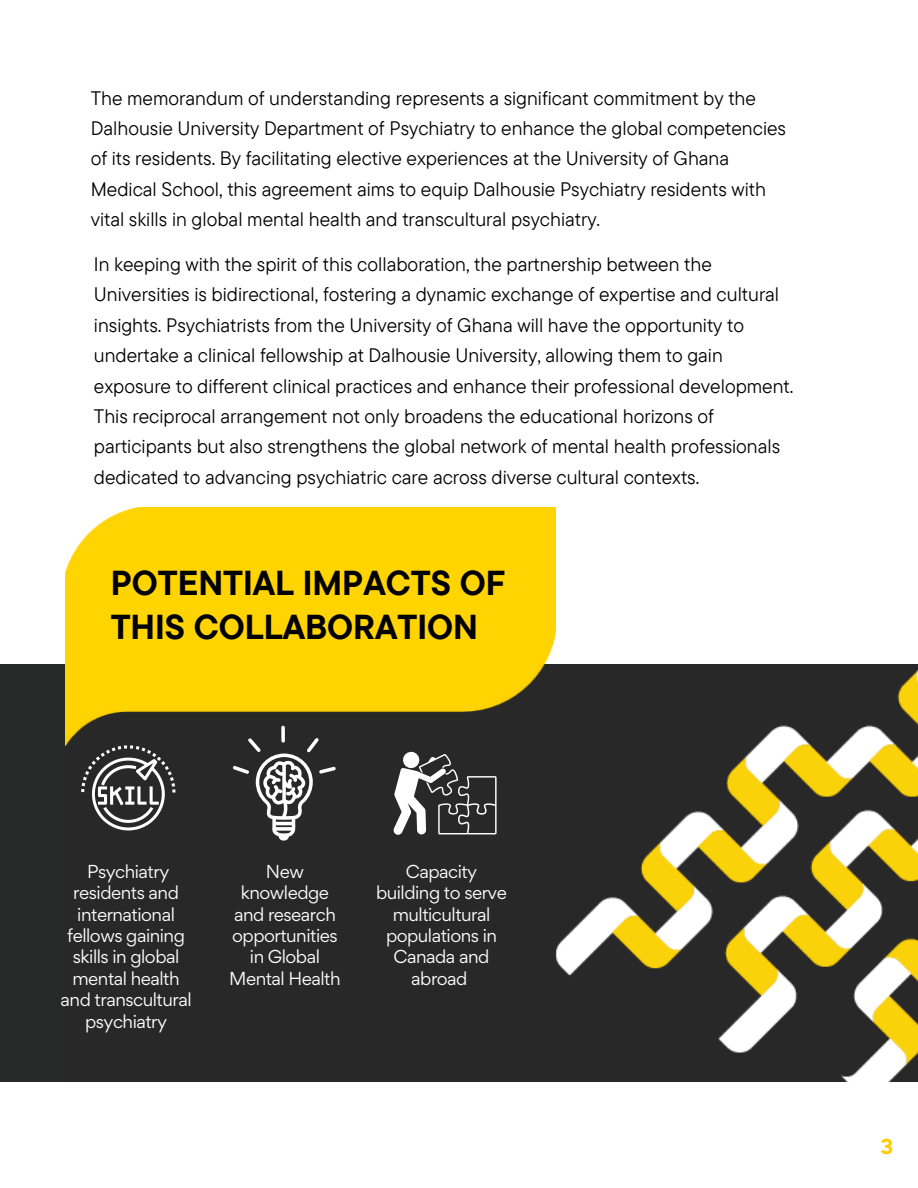
<style>
.page{position:relative;width:918px;height:1188px;background:#fff}
.page>*{position:absolute;margin:0;border:0;box-sizing:border-box;transform-origin:0 0}
.t1{font:700 34.5px/43.8px "TT Commons Pro";color:#000}
.t2{font:19.5px/30.3px "TT Commons Pro";color:#000}
.t3{font:700 19.35px "Gordita";color:#fc0}
.t4{font:16.8px/21.3px "Gordita";letter-spacing:-.03em;color:#fff;text-align:center}
</style>
<div class="page">
<div style="left:0;top:665px;width:275px;height:417px;background:#282929"></div>
<img style="left:65px;top:665px;width:853px;height:417px">
<svg style="left:81px;top:745px;width:94px;height:85px"></svg>
<svg style="left:393px;top:751px;width:103px;height:84px"></svg>
<img style="left:65px;top:508px;width:491px;height:237px">
<svg style="left:233px;top:726px;width:103px;height:115px"></svg>
<p class="t2" style="left:91px;top:82px;width:697px">The memorandum of understanding represents a significant commitment by the Dalhousie University Department of Psychiatry to enhance the global competencies of its residents. By facilitating elective experiences at the University of Ghana Medical School, this agreement aims to equip Dalhousie Psychiatry residents with vital skills in global mental health and transcultural psychiatry.</p>
<p class="t2" style="left:94px;top:249px;width:701px">In keeping with the spirit of this collaboration, the partnership between the Universities is bidirectional, fostering a dynamic exchange of expertise and cultural insights. Psychiatrists from the University of Ghana will have the opportunity to undertake a clinical fellowship at Dalhousie University, allowing them to gain exposure to different clinical practices and enhance their professional development.<br>This reciprocal arrangement not only broadens the educational horizons of participants but also strengthens the global network of mental health professionals dedicated to advancing psychiatric care across diverse cultural contexts.</p>
<p class="t1" style="left:111px;top:560px;width:396px">POTENTIAL IMPACTS OF<br>THIS COLLABORATION</p>
<h1 class="t4" style="left:61px;top:861px;width:132px">Psychiatry residents and international fellows gaining skills in global mental health and transcultural psychiatry</h1>
<p class="t4" style="left:376px;top:861px;width:132px">Capacity building to serve multicultural populations in<br>Canada and abroad</p>
<p class="t4" style="left:229px;top:861px;width:113px">New knowledge and research opportunities in Global<br>Mental Health</p>
<p class="t3" style="left:880px;top:1133px;width:14px">3</p>
</div>
